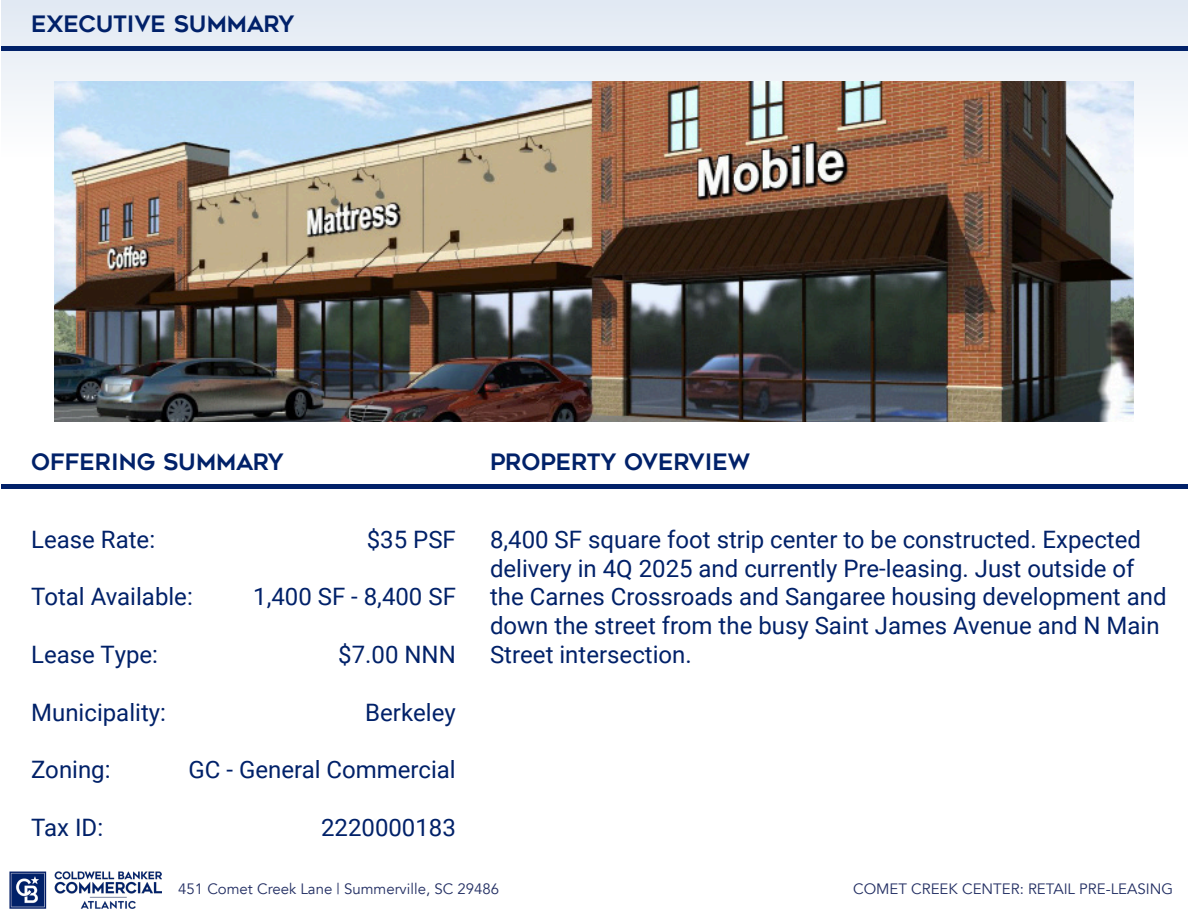
<style>
.page{position:relative;width:1188px;height:918px;background:#fff}
.page>*{position:absolute;margin:0;border:0;box-sizing:border-box;transform-origin:0 0}
.t1{font:24px/28.8px "Roboto";color:#012169}
.t2{font:22.5px "Geometos";color:#012169}
.t3{font:15px "Avenir";color:#212d62}
</style>
<div class="page">
<img style="left:10px;top:871px;width:151px;height:38px">
<div style="left:1px;top:0;width:1187px;height:157px;background:linear-gradient(to bottom,#d9e2ee,#fff)"></div>
<hr style="left:1px;top:47px;width:1187px;height:4px;background:#012169">
<img style="left:54px;top:81px;width:1080px;height:341px">
<hr style="left:1px;top:485px;width:1187px;height:4px;background:#012169">
<p class="t2" style="left:31px;top:12px;width:265px">EXECUTIVE SUMMARY</p>
<p class="t2" style="left:31px;top:449px;width:254px">OFFERING SUMMARY</p>
<p class="t1" style="left:367px;top:524px;width:91px">$35 PSF</p>
<p class="t1" style="left:253px;top:582px;width:204px">1,400 SF - 8,400 SF</p>
<p class="t1" style="left:338px;top:639px;width:119px">$7.00 NNN</p>
<p class="t1" style="left:365px;top:697px;width:92px">Berkeley</p>
<p class="t1" style="left:189px;top:754px;width:269px">GC - General Commercial</p>
<p class="t1" style="left:31px;top:524px;width:125px">Lease Rate:</p>
<p class="t1" style="left:31px;top:582px;width:163px">Total Available:</p>
<p class="t1" style="left:31px;top:639px;width:128px">Lease Type:</p>
<p class="t1" style="left:31px;top:697px;width:136px">Municipality:</p>
<p class="t1" style="left:31px;top:754px;width:81px">Zoning:</p>
<p class="t1" style="left:31px;top:812px;width:73px">Tax ID:</p>
<p class="t1" style="left:321px;top:812px;width:136px">2220000183</p>
<p class="t2" style="left:490px;top:449px;width:262px">PROPERTY OVERVIEW</p>
<p class="t1" style="left:490px;top:524px;width:678px">8,400 SF square foot strip center to be constructed. Expected delivery in 4Q 2025 and currently Pre-leasing. Just outside of the Carnes Crossroads and Sangaree housing development and down the street from the busy Saint James Avenue and N Main Street intersection.</p>
<p class="t3" style="left:178px;top:880px;width:322px">451 Comet Creek Lane | Summerville, SC 29486</p>
<p class="t3" style="left:853px;top:880px;width:321px">COMET CREEK CENTER: RETAIL PRE-LEASING</p>
</div>
